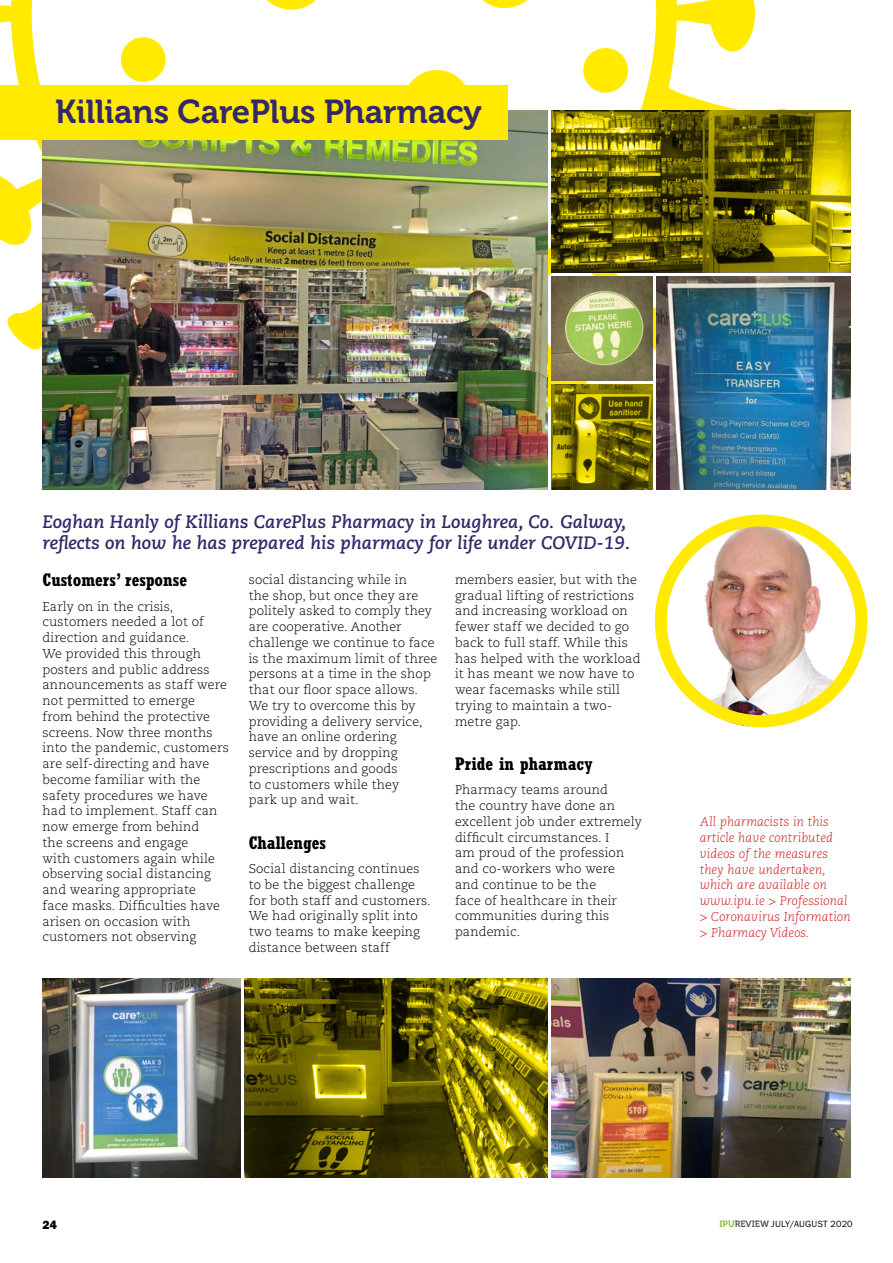
<style>
.page{position:relative;width:893px;height:1263px;background:#fff}
.page>*{position:absolute;margin:0;border:0;box-sizing:border-box;transform-origin:0 0}
.t1{font:33px "Museo 700";letter-spacing:-.005em;color:#332869}
.t2{font:italic 700 18px/21px "Caecilia LT Std";color:#332869}
.t3{font:700 condensed 18px "Rockwell Std";color:#000}
.t4{font:300 12.75px/15.8px "Caecilia LT Std";letter-spacing:.01em;color:#000}
.t5{font:italic 300 12.75px/15.8px "Caecilia LT Std";letter-spacing:.01em;color:#cd1719}
.t6{font:12px "ITC Franklin Gothic Std Hvy";color:#000}
.t7{font:9.15px "ITC Franklin Gothic Std";letter-spacing:.02em;color:#000}
.s1{font-family:"Museo 700";color:#86bd34}
.s2{font-family:"Museo 700";color:#52564f}
</style>
<div class="page">
<svg style="left:0;top:0;width:791px;height:460px"></svg>
<img style="left:655px;top:514px;width:212px;height:213px;border-radius:106px">
<div style="left:655px;top:514px;width:212px;height:213px;border:12px solid #ffea00;border-radius:50%"></div>
<svg style="left:552px;top:111px;width:298px;height:161px;background:#776e03"></svg>
<img style="left:43px;top:111px;width:504px;height:378px">
<div style="left:0;top:85px;width:507px;height:55px;background:#ffea00"></div>
<img style="left:552px;top:276px;width:101px;height:105px">
<svg style="left:552px;top:385px;width:101px;height:104px;background:#827702"></svg>
<img style="left:657px;top:276px;width:193px;height:213px">
<img style="left:552px;top:978px;width:298px;height:200px">
<img style="left:43px;top:978px;width:197px;height:200px">
<svg style="left:244px;top:978px;width:303px;height:200px;background:#675f03"></svg>
<h1 class="t1" style="left:55px;top:93px;width:428px">Killians CarePlus Pharmacy</h1>
<h2 class="t2" style="left:43px;top:512px;width:589px">Eoghan Hanly of Killians CarePlus Pharmacy in Loughrea, Co. Galway, reflects on how he has prepared his pharmacy for life under COVID-19.</h2>
<h2 class="t3" style="left:43px;top:569px;width:146px">Customers’ response</h2>
<p class="t4" style="left:43px;top:599px;width:188px">Early on in the crisis, customers needed a lot of direction and guidance.<br>We provided this through posters and public address announcements as staff were not permitted to emerge<br>from behind the protective screens. Now three months into the pandemic, customers are self-directing and have become familiar with the safety procedures we have had to implement. Staff can now emerge from behind<br>the screens and engage<br>with customers again while observing social distancing and wearing appropriate<br>face masks. Difficulties have arisen on occasion with customers not observing</p>
<p class="t4" style="left:249px;top:572px;width:190px">social distancing while in<br>the shop, but once they are politely asked to comply they are cooperative. Another challenge we continue to face is the maximum limit of three persons at a time in the shop that our floor space allows.<br>We try to overcome this by providing a delivery service, have an online ordering service and by dropping prescriptions and goods<br>to customers while they<br>park up and wait.</p>
<h2 class="t3" style="left:249px;top:832px;width:79px">Challenges</h2>
<p class="t4" style="left:249px;top:861px;width:183px">Social distancing continues to be the biggest challenge for both staff and customers.<br>We had originally split into two teams to make keeping distance between staff</p>
<p class="t4" style="left:455px;top:572px;width:187px">members easier, but with the gradual lifting of restrictions and increasing workload on fewer staff we decided to go back to full staff. While this has helped with the workload it has meant we now have to wear facemasks while still trying to maintain a two&shy;metre gap.</p>
<h2 class="t3" style="left:455px;top:753px;width:139px">Pride in pharmacy</h2>
<p class="t4" style="left:455px;top:782px;width:189px">Pharmacy teams around<br>the country have done an excellent job under extremely difficult circumstances. I<br>am proud of the profession and co-workers who were<br>and continue to be the<br>face of healthcare in their communities during this pandemic.</p>
<p class="t5" style="left:700px;top:814px;width:152px">All pharmacists in this article have contributed videos of the measures they have undertaken, which are available on www.ipu.ie &gt; Professional &gt; Coronavirus Information &gt; Pharmacy Videos.</p>
<p class="t6" style="left:43px;top:1217px;width:16px">24</p>
<p class="t7" style="left:719px;top:1219px;width:135px"><span class="s1">IPU</span><span class="s2">REVIEW</span> JULY/AUGUST 2020</p>
</div>
